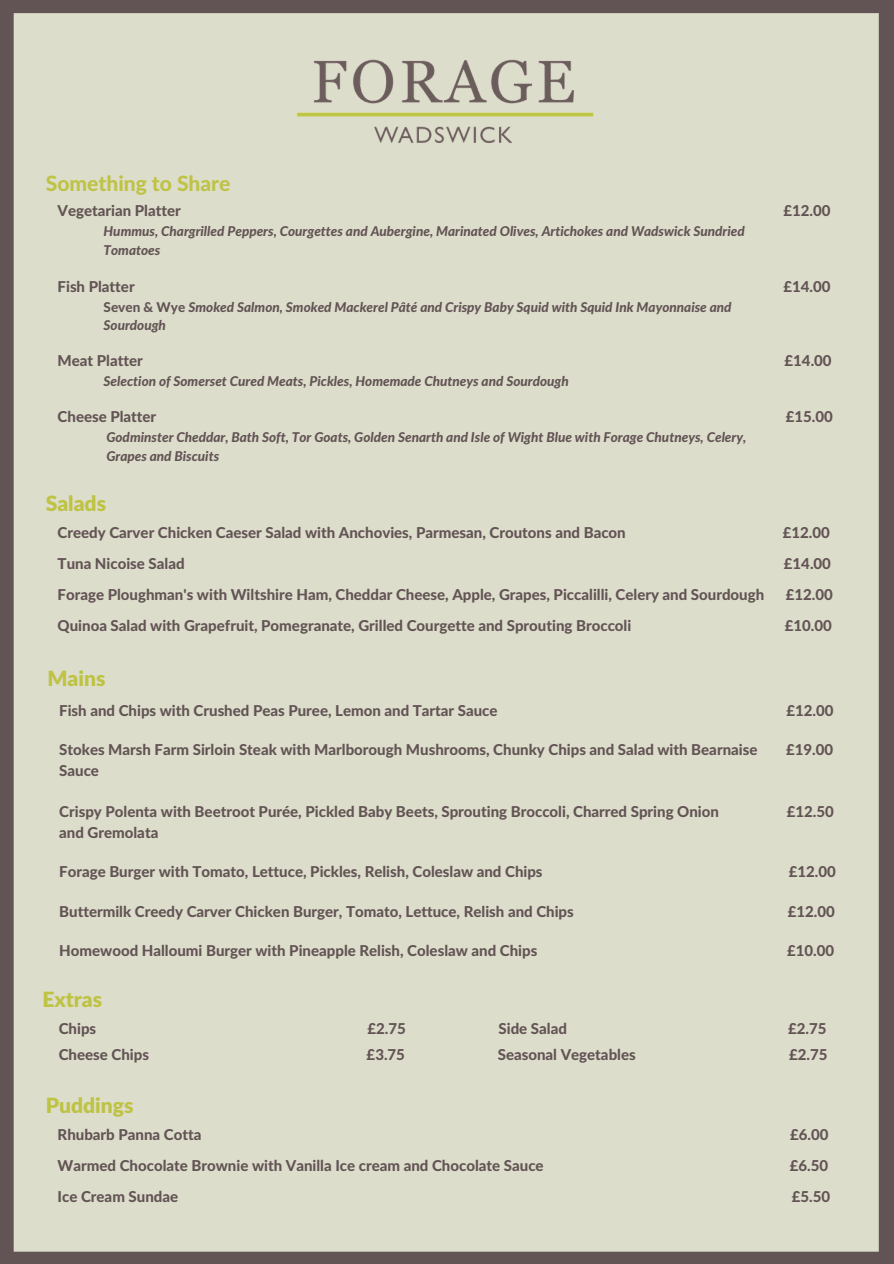
<style>
.page{position:relative;width:894px;height:1264px;background:#fff}
.page>*{position:absolute;margin:0;border:0;box-sizing:border-box;transform-origin:0 0}
.t1{font:900 21px "Lato Latin";color:#bec344}
.t2{font:800 21px "Lato Latin";color:#bec344}
.t3{font:800 15px "Lato Latin";color:#625454}
.t4{font:italic 800 13.5px/18.3px "Lato";color:#625454}
.s1{font-family:"Lato Latin";font-style:normal}
</style>
<div class="page">
<div style="left:0;top:0;width:893px;height:1263px;background:#ddc"></div>
<img style="left:251px;top:48px;width:388px;height:104px">
<h1 class="t2" style="left:46px;top:174px;width:186px">Something to Share</h1>
<p class="t3" style="left:58px;top:204px;width:125px">Vegetarian Platter</p>
<p class="t3" style="left:783px;top:204px;width:49px">£12.00</p>
<p class="t4" style="left:103px;top:223px;width:642px">Hummus, Chargrilled Peppers, Courgettes and Aubergine, Marinated Olives, Artichokes and Wadswick Sundried<br>Tomatoes</p>
<p class="t3" style="left:58px;top:280px;width:79px">Fish Platter</p>
<p class="t3" style="left:783px;top:280px;width:49px">£14.00</p>
<p class="t4" style="left:103px;top:299px;width:629px"><span class="s1">Seven &amp; Wye</span> Smoked Salmon, Smoked Mackerel Pâté and Crispy Baby Squid with Squid Ink Mayonnaise and<br>Sourdough</p>
<p class="t3" style="left:58px;top:354px;width:87px">Meat Platter</p>
<p class="t3" style="left:784px;top:354px;width:49px">£14.00</p>
<p class="t4" style="left:103px;top:373px;width:466px">Selection of Somerset Cured Meats, Pickles, Homemade Chutneys and Sourdough</p>
<p class="t3" style="left:58px;top:410px;width:100px">Cheese Platter</p>
<p class="t3" style="left:785px;top:410px;width:49px">£15.00</p>
<p class="t4" style="left:106px;top:429px;width:641px">Godminster Cheddar, Bath Soft, Tor Goats, Golden Senarth and Isle of Wight Blue with Forage Chutneys, Celery,<br>Grapes and Biscuits</p>
<h1 class="t1" style="left:46px;top:494px;width:62px">Salads</h1>
<p class="t3" style="left:58px;top:526px;width:569px">Creedy Carver Chicken Caeser Salad with Anchovies, Parmesan, Croutons and Bacon</p>
<p class="t3" style="left:782px;top:526px;width:49px">£12.00</p>
<p class="t3" style="left:58px;top:557px;width:128px">Tuna Nicoise Salad</p>
<p class="t3" style="left:783px;top:557px;width:49px">£14.00</p>
<p class="t3" style="left:58px;top:588px;width:708px">Forage Ploughman's with Wiltshire Ham, Cheddar Cheese, Apple, Grapes, Piccalilli, Celery and Sourdough</p>
<p class="t3" style="left:785px;top:588px;width:49px">£12.00</p>
<p class="t3" style="left:58px;top:619px;width:575px">Quinoa Salad with Grapefruit, Pomegranate, Grilled Courgette and Sprouting Broccoli</p>
<p class="t3" style="left:784px;top:619px;width:49px">£10.00</p>
<h1 class="t1" style="left:47px;top:669px;width:59px">Mains</h1>
<p class="t3" style="left:59px;top:703px;width:440px">Fish and Chips with Crushed Peas Puree, Lemon and Tartar Sauce</p>
<p class="t3" style="left:786px;top:703px;width:49px">£12.00</p>
<p class="t3" style="left:59px;top:742px;width:699px">Stokes Marsh Farm Sirloin Steak with Marlborough Mushrooms, Chunky Chips and Salad with Bearnaise</p>
<p class="t3" style="left:785px;top:742px;width:49px">£19.00</p>
<p class="t3" style="left:59px;top:763px;width:41px">Sauce</p>
<p class="t3" style="left:59px;top:805px;width:661px">Crispy Polenta with Beetroot Purée, Pickled Baby Beets, Sprouting Broccoli, Charred Spring Onion</p>
<p class="t3" style="left:786px;top:805px;width:49px">£12.50</p>
<p class="t3" style="left:59px;top:826px;width:101px">and Gremolata</p>
<p class="t3" style="left:59px;top:865px;width:484px">Forage Burger with Tomato, Lettuce, Pickles, Relish, Coleslaw and Chips</p>
<p class="t3" style="left:788px;top:865px;width:49px">£12.00</p>
<p class="t3" style="left:59px;top:904px;width:516px">Buttermilk Creedy Carver Chicken Burger, Tomato, Lettuce, Relish and Chips</p>
<p class="t3" style="left:787px;top:904px;width:49px">£12.00</p>
<p class="t3" style="left:59px;top:944px;width:479px">Homewood Halloumi Burger with Pineapple Relish, Coleslaw and Chips</p>
<p class="t3" style="left:786px;top:944px;width:49px">£10.00</p>
<h1 class="t1" style="left:42px;top:989px;width:61px">Extras</h1>
<p class="t3" style="left:59px;top:1021px;width:39px">Chips</p>
<p class="t3" style="left:367px;top:1021px;width:40px">£2.75</p>
<p class="t3" style="left:498px;top:1021px;width:70px">Side Salad</p>
<p class="t3" style="left:787px;top:1021px;width:40px">£2.75</p>
<p class="t3" style="left:59px;top:1047px;width:92px">Cheese Chips</p>
<p class="t3" style="left:366px;top:1047px;width:40px">£3.75</p>
<p class="t3" style="left:497px;top:1047px;width:139px">Seasonal Vegetables</p>
<p class="t3" style="left:788px;top:1047px;width:40px">£2.75</p>
<h1 class="t1" style="left:46px;top:1095px;width:89px">Puddings</h1>
<p class="t3" style="left:58px;top:1127px;width:145px">Rhubarb Panna Cotta</p>
<p class="t3" style="left:789px;top:1127px;width:40px">£6.00</p>
<p class="t3" style="left:58px;top:1158px;width:487px">Warmed Chocolate Brownie with Vanilla Ice cream and Chocolate Sauce</p>
<p class="t3" style="left:789px;top:1158px;width:40px">£6.50</p>
<p class="t3" style="left:58px;top:1189px;width:122px">Ice Cream Sundae</p>
<p class="t3" style="left:791px;top:1189px;width:40px">£5.50</p>
</div>
